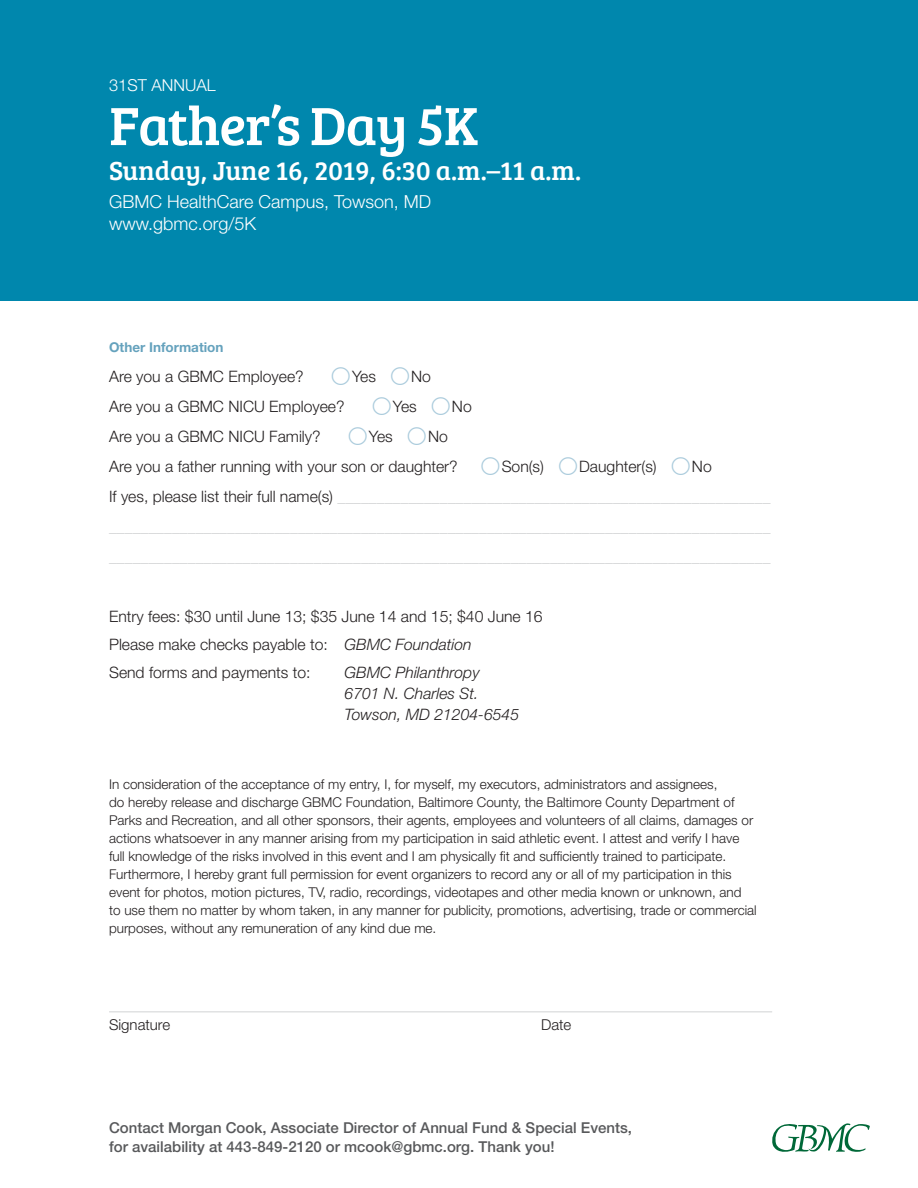
<style>
.page{position:relative;width:918px;height:1188px;background:#fff}
.page>*{position:absolute;margin:0;border:0;box-sizing:border-box;transform-origin:0 0}
.Body{font:55.5px "Bree Serif";letter-spacing:-.02em;color:#fff}
.Body-2{font:27px "Bree Serif";color:#fff}
.Body-3{font:300 18px "Helvetica Neue";color:#fff}
.Body-4{font:300 16.5px "Helvetica Neue";color:#fff}
.Form_Text{font:300 15.75px/30px "Helvetica Neue";color:#d1d3d4}
.Form_Text-2{font:300 15.75px "Helvetica Neue";color:#231f20}
.Form_Text-3{font:italic 300 15.75px/21px "Helvetica Neue";color:#231f20}
.Body-5{font:500 15px/19.2px "Helvetica Neue";color:#58595b}
.Body-6{font:300 15px "Helvetica Neue";color:#231f20}
.Body-7{font:300 13.5px/18px "Helvetica Neue";color:#231f20}
.Sub2{font:700 13.5px "Helvetica Neue";color:#65a2bd}
.s1{color:#231f20}
.s2{font-style:italic}
</style>
<div class="page">
<div style="left:0;top:0;width:918px;height:300px;background:#0087ad"></div>
<svg style="left:772px;top:1123px;width:98px;height:29px"></svg>
<hr style="left:109px;top:1011px;width:663px;height:1px;background:#d1d3d4">
<p class="Body-4" style="left:109px;top:75px;width:108px">31ST ANNUAL</p>
<p class="Body" style="left:109px;top:85px;width:371px">Father’s Day 5K</p>
<p class="Body-2" style="left:109px;top:150px;width:474px">Sunday, June 16, 2019, 6:30 a.m.–11 a.m.</p>
<p class="Body-3" style="left:109px;top:191px;width:324px">GBMC HealthCare Campus, Towson, MD</p>
<p class="Body-3" style="left:109px;top:212px;width:149px">www.gbmc.org/5K</p>
<p class="Sub2" style="left:109px;top:339px;width:116px">Other Information</p>
<p class="Form_Text-2" style="left:109px;top:367px;width:196px">Are you a GBMC Employee?</p>
<p class="Form_Text-2" style="left:352px;top:367px;width:25px">Yes</p>
<p class="Form_Text-2" style="left:411px;top:367px;width:21px">No</p>
<p class="Form_Text-2" style="left:109px;top:397px;width:237px">Are you a GBMC NICU Employee?</p>
<p class="Form_Text-2" style="left:393px;top:397px;width:25px">Yes</p>
<p class="Form_Text-2" style="left:452px;top:397px;width:21px">No</p>
<p class="Form_Text-2" style="left:109px;top:427px;width:213px">Are you a GBMC NICU Family?</p>
<p class="Form_Text-2" style="left:369px;top:427px;width:25px">Yes</p>
<p class="Form_Text-2" style="left:428px;top:427px;width:21px">No</p>
<p class="Form_Text-2" style="left:109px;top:457px;width:350px">Are you a father running with your son or daughter?</p>
<p class="Form_Text-2" style="left:502px;top:457px;width:44px">Son(s)</p>
<p class="Form_Text-2" style="left:579px;top:457px;width:79px">Daughter(s)</p>
<p class="Form_Text-2" style="left:692px;top:457px;width:21px">No</p>
<p class="Form_Text" style="left:109px;top:481px;width:663px"><span class="s1">If yes, please list their full name(s)</span> _______________________________________________________</p>
<p class="Form_Text" style="left:109px;top:511px;width:663px">____________________________________________________________________________________ ____________________________________________________________________________________</p>
<p class="Form_Text-2" style="left:109px;top:607px;width:435px">Entry fees: $30 until June 13; $35 June 14 and 15; $40 June 16</p>
<p class="Form_Text-2" style="left:109px;top:635px;width:364px">Please make checks payable to: <span class="s2">GBMC Foundation</span></p>
<p class="Form_Text-2" style="left:109px;top:662px;width:203px">Send forms and payments to:</p>
<p class="Form_Text-3" style="left:345px;top:661px;width:176px">GBMC Philanthropy<br>6701 N. Charles St.<br>Towson, MD 21204-6545</p>
<p class="Body-7" style="left:109px;top:774px;width:649px">In consideration of the acceptance of my entry, I, for myself, my executors, administrators and assignees,<br>do hereby release and discharge GBMC Foundation, Baltimore County, the Baltimore County Department of Parks and Recreation, and all other sponsors, their agents, employees and volunteers of all claims, damages or actions whatsoever in any manner arising from my participation in said athletic event. I attest and verify I have full knowledge of the risks involved in this event and I am physically fit and sufficiently trained to participate.<br>Furthermore, I hereby grant full permission for event organizers to record any or all of my participation in this event for photos, motion pictures, TV, radio, recordings, videotapes and other media known or unknown, and<br>to use them no matter by whom taken, in any manner for publicity, promotions, advertising, trade or commercial purposes, without any remuneration of any kind due me.</p>
<p class="Body-6" style="left:109px;top:1016px;width:63px">Signature</p>
<p class="Body-6" style="left:541px;top:1016px;width:32px">Date</p>
<p class="Body-5" style="left:109px;top:1118px;width:524px">Contact Morgan Cook, Associate Director of Annual Fund &amp; Special Events, for availability at 443-849-2120 or mcook@gbmc.org. Thank you!</p>
</div>
